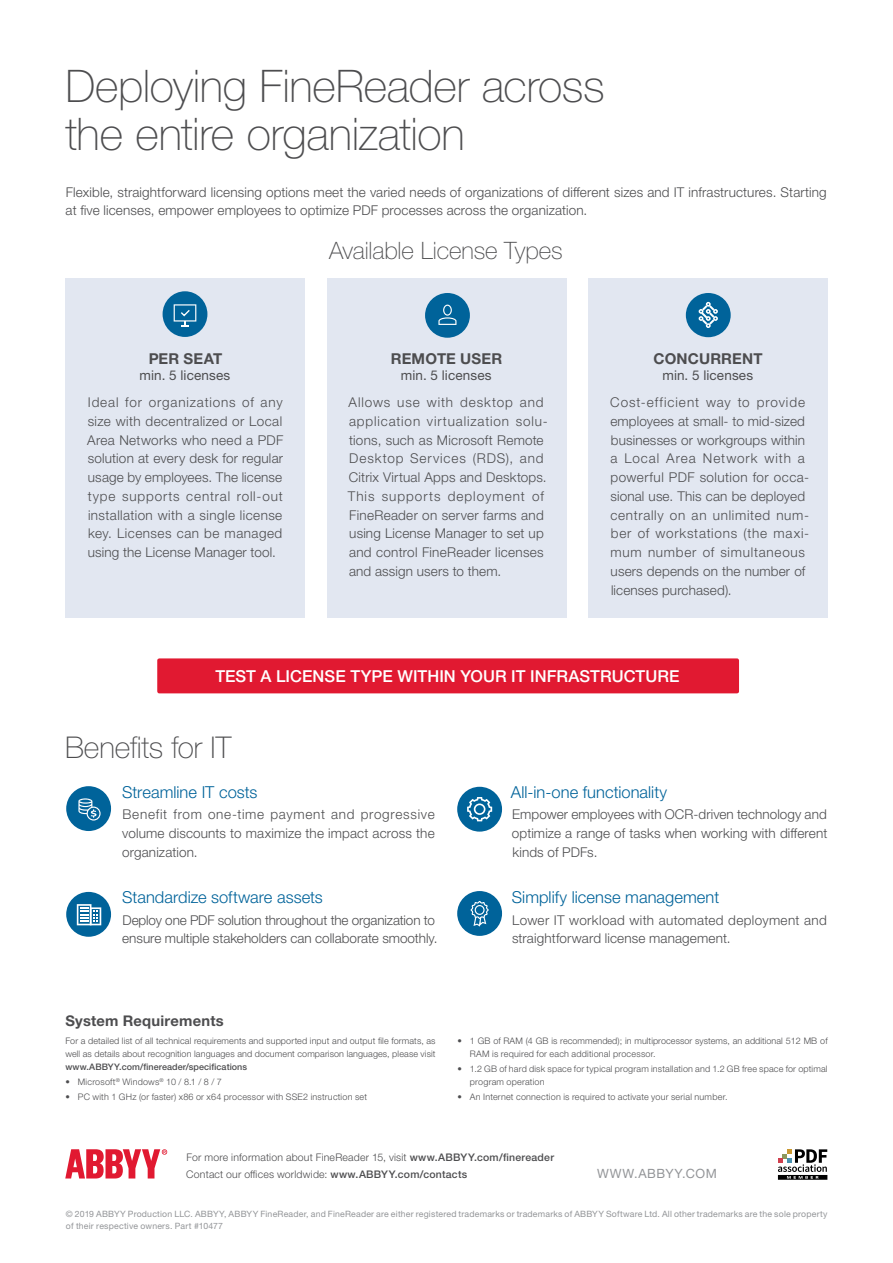
<style>
.page{position:relative;width:893px;height:1263px;background:#fff}
.page>*{position:absolute;margin:0;border:0;box-sizing:border-box;transform-origin:0 0}
.t1{font:100 45px/48px "Helvetica Neue LTW1 G";letter-spacing:-.01em;color:#4d4d4f}
.t2{font:100 30px "Helvetica Neue LTW1 G";letter-spacing:-.005em;color:#4d4d4f}
.t3{font:100 24px "Helvetica Neue LTW1 G";letter-spacing:-.005em;color:#4d4d4f}
.t4{font:300 16.5px "Helvetica Neue LTW1 G";color:#00639a}
.t5{font:500 16.5px "Helvetica Neue LTW1 G";color:#fff}
.t6{font:700 15px "Helvetica Neue LTW1 G";letter-spacing:.01em;color:#4d4d4f}
.t7{font:700 14.7px "Helvetica Neue LTW1 G";letter-spacing:.015em;color:#4d4d4f}
.t8{font:300 13.5px/18.8px "Helvetica Neue LTW1 G";letter-spacing:.015em;color:#4d4d4f}
.t9{font:300 13.5px/18.8px "Helvetica Neue LTW1 G";letter-spacing:.035em;color:#4d4d4f}
.t10{font:300 13.5px/18.8px "Helvetica Neue LTW1 G";letter-spacing:-.005em;color:#4d4d4f}
.t11{font:13.5px "Helvetica Neue LTW1 G";letter-spacing:.01em;color:#4d4d4f}
.t12{font:12.75px "Helvetica Neue LTW1 G";letter-spacing:.045em;color:#939598}
.t13{font:300 10.5px/17.7px "Helvetica Neue LTW1 G";letter-spacing:.02em;color:#4d4d4f}
.t14{font:300 9px/12.8px "Helvetica Neue LTW1 G";letter-spacing:.015em;color:#4d4d4f}
.t15{font:500 9px "Helvetica Neue LTW1 G";letter-spacing:.005em;color:#4d4d4f}
.t16{font:8.7px/11.7px "Helvetica Neue LTW1 G";letter-spacing:.02em;color:#939598}
.s1{font-weight:500}
</style>
<div class="page">
<div style="left:65px;top:279px;width:240px;height:339px;background:#e2e7f1"></div>
<div style="left:327px;top:279px;width:239px;height:339px;background:#e2e7f1"></div>
<div style="left:588px;top:279px;width:240px;height:339px;background:#e2e7f1"></div>
<svg style="left:65px;top:1149px;width:102px;height:29px"></svg>
<div style="left:157px;top:658px;width:582px;height:35px;background:#e11931;border-radius:2px"></div>
<div style="left:163px;top:291px;width:44px;height:46px;background:#00639a;border-radius:50%"></div>
<svg style="left:174px;top:304px;width:22px;height:22px"></svg>
<div style="left:425px;top:293px;width:45px;height:45px;background:#00639a;border-radius:50%"></div>
<svg style="left:438px;top:305px;width:18px;height:20px"></svg>
<div style="left:686px;top:293px;width:45px;height:44px;background:#00639a;border-radius:50%"></div>
<svg style="left:699px;top:302px;width:19px;height:26px"></svg>
<div style="left:457px;top:891px;width:45px;height:45px;background:#00639a;border-radius:50%"></div>
<svg style="left:470px;top:901px;width:19px;height:25px"></svg>
<div style="left:66px;top:786px;width:45px;height:45px;background:#00639a;border-radius:50%"></div>
<svg style="left:78px;top:798px;width:23px;height:22px"></svg>
<div style="left:66px;top:892px;width:45px;height:45px;background:#00639a;border-radius:50%"></div>
<svg style="left:77px;top:904px;width:24px;height:21px"></svg>
<div style="left:457px;top:787px;width:45px;height:45px;background:#00639a;border-radius:50%"></div>
<svg style="left:467px;top:797px;width:25px;height:24px"></svg>
<svg style="left:778px;top:1149px;width:49px;height:31px"></svg>
<h1 class="t1" style="left:65px;top:63px;width:541px">Deploying FineReader across the entire organization</h1>
<p class="t8" style="left:66px;top:182px;width:763px">Flexible, straightforward licensing options meet the varied needs of organizations of different sizes and IT infrastructures. Starting at five licenses, empower employees to optimize PDF processes across the organization.</p>
<h3 class="t3" style="left:329px;top:236px;width:235px">Available License Types</h3>
<p class="t6" style="left:149px;top:349px;width:75px">PER SEAT</p>
<p class="t11" style="left:140px;top:367px;width:92px">min. 5 licenses</p>
<p class="t6" style="left:391px;top:349px;width:113px">REMOTE USER</p>
<p class="t11" style="left:401px;top:367px;width:92px">min. 5 licenses</p>
<p class="t6" style="left:653px;top:349px;width:111px">CONCURRENT</p>
<p class="t11" style="left:662px;top:367px;width:92px">min. 5 licenses</p>
<p class="t8" style="left:87px;top:393px;width:198px;text-align:justify">Ideal for organizations of any size with decentralized or Local Area Networks who need a PDF solution at every desk for regular usage by employees. The license type supports central roll-out installation with a single license key. Licenses can be managed using the License Manager tool.</p>
<p class="t8" style="left:348px;top:393px;width:202px">Allows use with desktop and application virtualization solu&shy;tions, such as Microsoft Remote<br>Desktop Services (RDS), and<br>Citrix Virtual Apps and Desktops.<br>This supports deployment of<br>FineReader on server farms and using License Manager to set up and control FineReader licenses and assign users to them.</p>
<p class="t9" style="left:610px;top:393px;width:200px">Cost-efficient way to provide employees at small- to mid-sized businesses or workgroups within a Local Area Network with a powerful PDF solution for occa&shy;sional use. This can be deployed centrally on an unlimited num&shy;ber of workstations (the maxi&shy;mum number of simultaneous users depends on the number of licenses purchased).</p>
<p class="t5" style="left:215px;top:666px;width:466px">TEST A LICENSE TYPE WITHIN YOUR IT INFRASTRUCTURE</p>
<h2 class="t2" style="left:65px;top:730px;width:168px">Benefits for IT</h2>
<p class="t4" style="left:122px;top:782px;width:137px">Streamline IT costs</p>
<p class="t8" style="left:122px;top:805px;width:314px;text-align:justify">Benefit from one-time payment and progressive volume discounts to maximize the impact across the organization.</p>
<p class="t4" style="left:122px;top:887px;width:202px">Standardize software assets</p>
<p class="t10" style="left:122px;top:910px;width:317px">Deploy one PDF solution throughout the organization to ensure multiple stakeholders can collaborate smoothly.</p>
<p class="t4" style="left:511px;top:782px;width:158px">All-in-one functionality</p>
<p class="t8" style="left:512px;top:805px;width:317px;text-align:justify">Empower employees with OCR-driven technology and optimize a range of tasks when working with different kinds of PDFs.</p>
<p class="t4" style="left:512px;top:887px;width:209px">Simplify license management</p>
<p class="t8" style="left:512px;top:910px;width:316px">Lower IT workload with automated deployment and straightforward license management.</p>
<p class="t7" style="left:65px;top:1012px;width:160px">System Requirements</p>
<p class="t14" style="left:65px;top:1035px;width:372px">For a detailed list of all technical requirements and supported input and output file formats, as well as details about recognition languages and document comparison languages, please visit</p>
<p class="t15" style="left:65px;top:1061px;width:183px">www.ABBYY.com/finereader/specifications</p>
<p class="t14" style="left:65px;top:1075px;width:158px">• Microsoft<sup>®</sup> Windows<sup>®</sup> 10 / 8.1 / 8 / 7</p>
<p class="t14" style="left:65px;top:1090px;width:303px">• PC with 1 GHz (or faster) x86 or x64 processor with SSE2 instruction set</p>
<p class="t14" style="left:470px;top:1035px;width:359px;text-indent:-13px">• 1 GB of RAM (4 GB is recommended); in multiprocessor systems, an additional 512 MB of<br>RAM is required for each additional processor.</p>
<p class="t14" style="left:470px;top:1062px;width:359px;text-indent:-13px">• 1.2 GB of hard disk space for typical program installation and 1.2 GB free space for optimal program operation</p>
<p class="t14" style="left:457px;top:1090px;width:272px">• An Internet connection is required to activate your serial number.</p>
<p class="t13" style="left:186px;top:1148px;width:369px">For more information about FineReader 15, visit <span class="s1">www.ABBYY.com/finereader<br></span>Contact our offices worldwide: <span class="s1">www.ABBYY.com/contacts</span></p>
<p class="t12" style="left:597px;top:1166px;width:121px">WWW.ABBYY.COM</p>
<p class="t16" style="left:66px;top:1208px;width:763px">© 2019 ABBYY Production LLC. ABBYY, ABBYY FineReader, and FineReader are either registered trademarks or trademarks of ABBYY Software Ltd. All other trademarks are the sole property of their respective owners. Part #10477</p>
</div>
